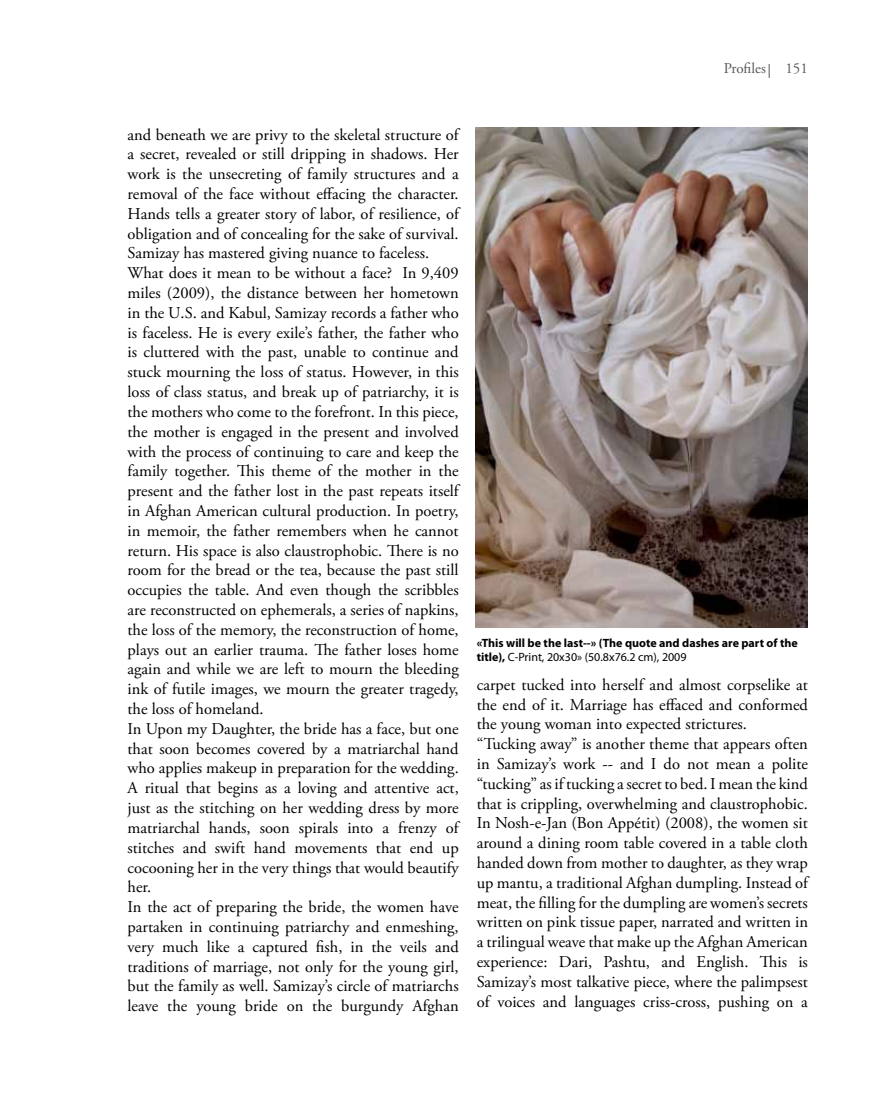
<style>
.page{position:relative;width:893px;height:1106px;background:#fff}
.page>*{position:absolute;margin:0;border:0;box-sizing:border-box;transform-origin:0 0}
.t1{font:16.5px/19.8px "Adobe Garamond Pro";color:#000}
.t2{font:15px "Adobe Garamond Pro";color:#58595b}
.t3{font:700 12px/14.4px "Myriad Pro";color:#000}
.s1{font-weight:400}
</style>
<div class="page">
<svg style="left:769px;top:64px;width:1px;height:14px"></svg>
<img style="left:476px;top:128px;width:332px;height:499px">
<p class="t2" style="left:724px;top:60px;width:44px">Profiles</p>
<p class="t2" style="left:785px;top:60px;width:24px">151</p>
<p class="t1" style="left:128px;top:125px;width:333px">and beneath we are privy to the skeletal structure of a secret, revealed or still dripping in shadows. Her work is the unsecreting of family structures and a removal of the face without effacing the character.<br>Hands tells a greater story of labor, of resilience, of obligation and of concealing for the sake of survival.<br>Samizay has mastered giving nuance to faceless.<br>What does it mean to be without a face? In 9,409 miles (2009), the distance between her hometown in the U.S. and Kabul, Samizay records a father who is faceless. He is every exile’s father, the father who is cluttered with the past, unable to continue and stuck mourning the loss of status. However, in this loss of class status, and break up of patriarchy, it is the mothers who come to the forefront. In this piece, the mother is engaged in the present and involved with the process of continuing to care and keep the family together. This theme of the mother in the present and the father lost in the past repeats itself in Afghan American cultural production. In poetry, in memoir, the father remembers when he cannot return. His space is also claustrophobic. There is no room for the bread or the tea, because the past still occupies the table. And even though the scribbles are reconstructed on ephemerals, a series of napkins, the loss of the memory, the reconstruction of home, plays out an earlier trauma. The father loses home again and while we are left to mourn the bleeding ink of futile images, we mourn the greater tragedy, the loss of homeland.<br>In Upon my Daughter, the bride has a face, but one that soon becomes covered by a matriarchal hand who applies makeup in preparation for the wedding.<br>A ritual that begins as a loving and attentive act, just as the stitching on her wedding dress by more matriarchal hands, soon spirals into a frenzy of stitches and swift hand movements that end up cocooning her in the very things that would beautify her.<br>In the act of preparing the bride, the women have partaken in continuing patriarchy and enmeshing, very much like a captured fish, in the veils and traditions of marriage, not only for the young girl, but the family as well. Samizay’s circle of matriarchs leave the young bride on the burgundy Afghan</p>
<p class="t3" style="left:477px;top:635px;width:323px">«This will be the last--» (The quote and dashes are part of the title), <span class="s1">C-Print, 20x30» (50.8x76.2 cm), 2009</span></p>
<p class="t1" style="left:477px;top:675px;width:333px">carpet tucked into herself and almost corpselike at the end of it. Marriage has effaced and conformed the young woman into expected strictures. “Tucking away” is another theme that appears often in Samizay’s work -- and I do not mean a polite “tucking” as if tucking a secret to bed. I mean the kind that is crippling, overwhelming and claustrophobic.<br>In Nosh-e-Jan (Bon Appétit) (2008), the women sit around a dining room table covered in a table cloth handed down from mother to daughter, as they wrap up mantu, a traditional Afghan dumpling. Instead of meat, the filling for the dumpling are women’s secrets written on pink tissue paper, narrated and written in a trilingual weave that make up the Afghan American experience: Dari, Pashtu, and English. This is Samizay’s most talkative piece, where the palimpsest of voices and languages criss-cross, pushing on a</p>
</div>
